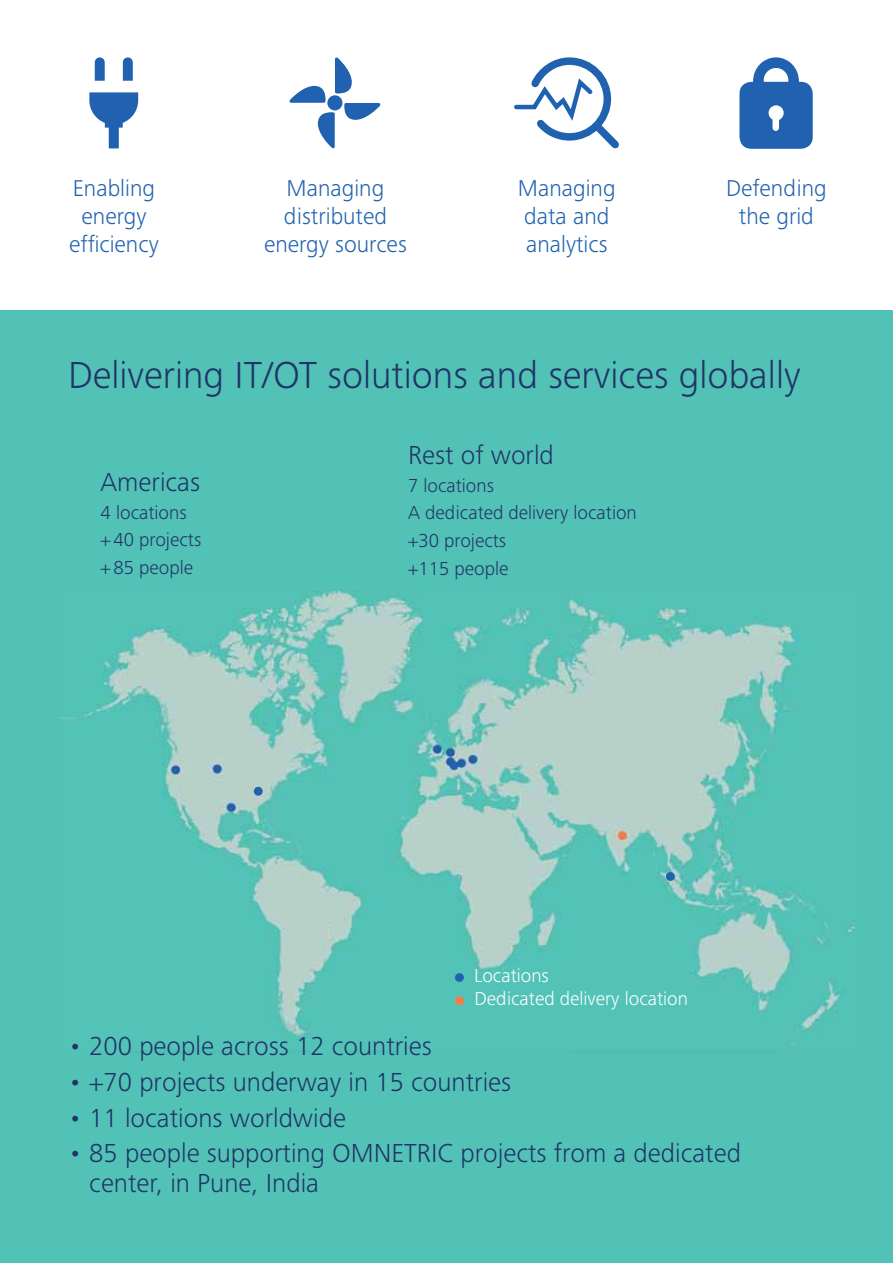
<style>
.page{position:relative;width:893px;height:1263px;background:#fff}
.page>*{position:absolute;margin:0;border:0;box-sizing:border-box;transform-origin:0 0}
.t1{font:300 39px "Frutiger Next Pro";color:#213468}
.t2{font:300 27px/29.4px "Frutiger Next Pro";color:#213468}
.t3{font:300 23.7px/28.5px "Frutiger Next Pro";color:#2062af;text-align:center}
.t4{font:300 19.5px/27.6px "Frutiger Next Pro";color:#213468}
.t5{font:300 19.5px/23.4px "Frutiger Next Pro";color:#fff}
</style>
<div class="page">
<div style="left:0;top:311px;width:893px;height:952px;background:#52c2b6"></div>
<img style="left:60px;top:591px;width:794px;height:454px">
<div style="left:455px;top:973px;width:9px;height:9px;background:#2062af;border-radius:50%"></div>
<div style="left:455px;top:996px;width:9px;height:9px;background:#f47d46;border-radius:50%"></div>
<svg style="left:739px;top:57px;width:74px;height:92px"></svg>
<svg style="left:95px;top:57px;width:10px;height:24px"></svg>
<svg style="left:123px;top:57px;width:10px;height:24px"></svg>
<svg style="left:89px;top:92px;width:49px;height:56px"></svg>
<svg style="left:514px;top:57px;width:105px;height:92px"></svg>
<svg style="left:344px;top:103px;width:37px;height:17px"></svg>
<svg style="left:335px;top:57px;width:17px;height:37px"></svg>
<svg style="left:289px;top:86px;width:37px;height:17px"></svg>
<svg style="left:318px;top:112px;width:17px;height:37px"></svg>
<div style="left:327px;top:95px;width:15px;height:15px;background:#2062af;border-radius:50%"></div>
<div style="left:666px;top:872px;width:9px;height:9px;background:#2062af;border-radius:50%"></div>
<div style="left:254px;top:787px;width:9px;height:9px;background:#2062af;border-radius:50%"></div>
<img style="left:331px;top:910px;width:12px;height:23px">
<p class="t3" style="left:69px;top:173px;width:91px">Enabling energy efficiency</p>
<p class="t3" style="left:264px;top:173px;width:144px">Managing distributed energy sources</p>
<p class="t3" style="left:518px;top:173px;width:99px;text-align:left">Managing data and analytics</p>
<p class="t3" style="left:726px;top:173px;width:102px">Defending the grid</p>
<h1 class="t1" style="left:68px;top:353px;width:734px">Delivering IT/OT solutions and services globally</h1>
<p class="t2" style="left:101px;top:467px;width:101px">Americas</p>
<p class="t4" style="left:101px;top:498px;width:102px">4 locations +40 projects +85 people</p>
<p class="t2" style="left:408px;top:440px;width:147px">Rest of world</p>
<p class="t4" style="left:408px;top:471px;width:230px">7 locations<br>A dedicated delivery location +30 projects<br>+115 people</p>
<p class="t5" style="left:474px;top:964px;width:215px">Locations<br>Dedicated delivery location</p>
<p class="t2" style="left:68px;top:1031px;width:365px">• 200 people across 12 countries</p>
<p class="t2" style="left:68px;top:1067px;width:445px">• +70 projects underway in 15 countries</p>
<p class="t2" style="left:68px;top:1103px;width:279px">• 11 locations worldwide</p>
<p class="t2" style="left:89px;top:1139px;width:653px;text-indent:-21px">• 85 people supporting OMNETRIC projects from a dedicated center, in Pune, India</p>
</div>
